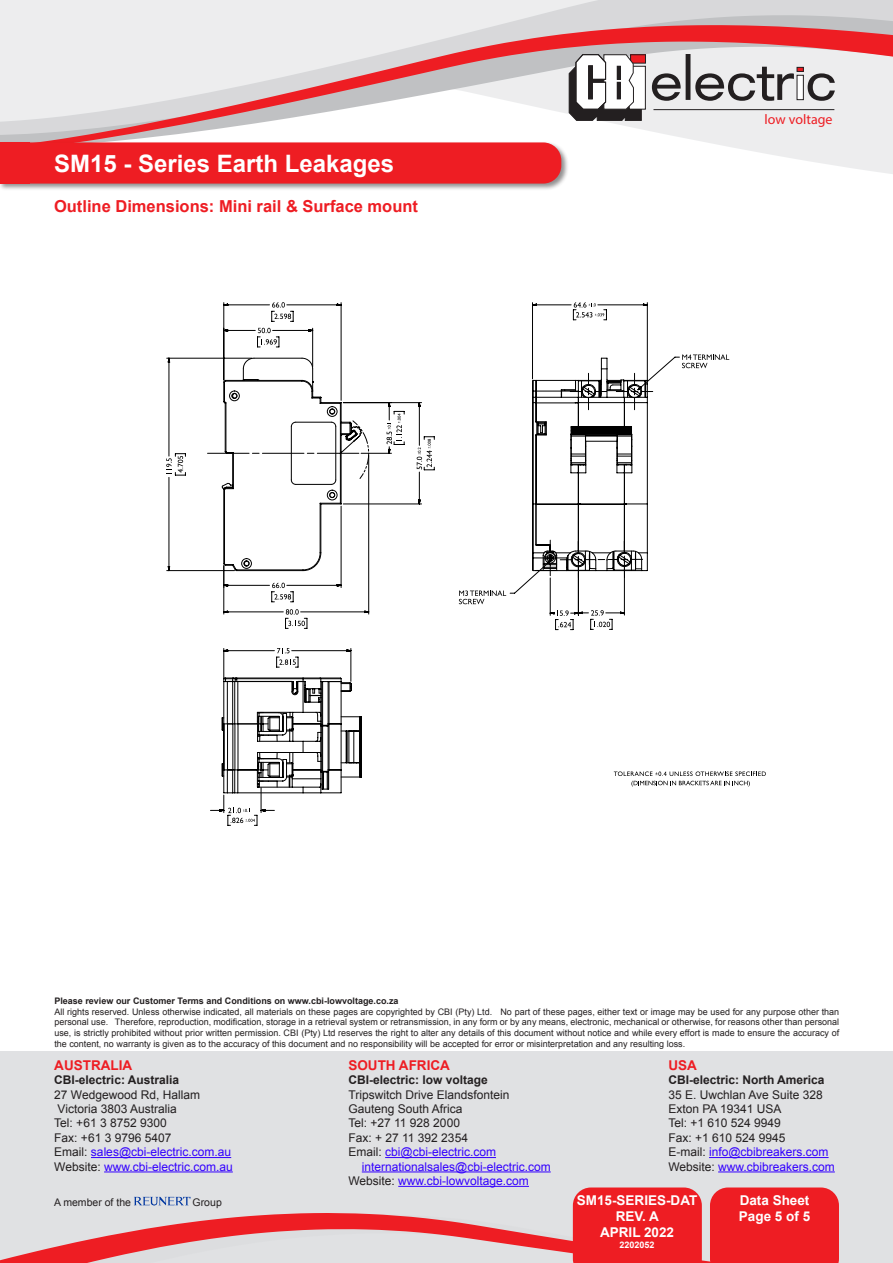
<style>
.page{position:relative;width:893px;height:1263px;background:#fff}
.page>*{position:absolute;margin:0;border:0;box-sizing:border-box;transform-origin:0 0}
.t1{font:700 24px "Arial";color:#fff}
.t2{font:700 16.5px "Arial";color:#ee1d23}
.t3{font:13.95px "Myriad Pro";color:#ee1d23}
.t4{font:700 13.5px/16.2px "Arial";color:#fff;text-align:center}
.t5{font:700 13.5px "Arial";color:#ee1d23}
.t6{font:12px/14.4px "Arial";color:#231f20}
.t7{font:700 12px "Arial";color:#231f20}
.t8{font:12px/14.4px "Arial";color:#30f}
.t9{font:10.5px "Arial";color:#231f20}
.t10{font:9px/10.8px "Arial";color:#231f20;text-align:justify}
.t11{font:700 9px "Arial";color:#231f20}
.t12{font:700 9px "Arial";color:#fff}
.s1{color:#30f}
.s2{color:#231f20}
</style>
<div class="page">
<div style="left:0;top:1051px;width:893px;height:212px;background:#e0e1e3"></div>
<hr style="left:91px;top:1157px;width:140px;height:1px;background:#30f">
<hr style="left:104px;top:1171px;width:129px;height:1px;background:#30f">
<hr style="left:385px;top:1157px;width:111px;height:1px;background:#30f">
<hr style="left:362px;top:1171px;width:189px;height:1px;background:#30f">
<hr style="left:398px;top:1186px;width:131px;height:1px;background:#30f">
<hr style="left:709px;top:1157px;width:120px;height:1px;background:#30f">
<hr style="left:718px;top:1171px;width:117px;height:1px;background:#30f">
<svg style="left:754px;top:151px;width:139px;height:23px;fill:#ededee"></svg>
<svg style="left:0;top:0;width:893px;height:14px;background:#e5e5e6"></svg>
<svg style="left:0;top:14px;width:893px;height:11px;background:#dfe0e1"></svg>
<svg style="left:2px;top:25px;width:891px;height:126px;fill:#ededee"></svg>
<svg style="left:0;top:25px;width:2px;height:116px"></svg>
<hr style="left:653px;top:109px;width:181px;height:1px;background:#231f20">
<div style="left:630px;top:54px;width:16px;height:9px;background:#ee1d23"></div>
<div style="left:630px;top:54px;width:16px;height:10px;border:1px solid #231f20"></div>
<div style="left:629px;top:66px;width:16px;height:43px;background:#fff"></div>
<div style="left:629px;top:66px;width:17px;height:44px;border:1px solid #231f20"></div>
<svg style="left:569px;top:53px;width:72px;height:68px"></svg>
<svg style="left:652px;top:54px;width:183px;height:47px;background:#bbb9ba"></svg>
<div style="left:0;top:141px;width:569px;height:50px;background:#231f20;opacity:.5"></div>
<div style="left:0;top:142px;width:561px;height:42px;background:#ee1d23;border-radius:18px"></div>
<div style="left:0;top:142px;width:30px;height:42px;background:#ee1d23"></div>
<svg style="left:0;top:1187px;width:839px;height:76px"></svg>
<svg style="left:166px;top:302px;width:600px;height:507px"></svg>
<p class="t1" style="left:54px;top:146px;width:342px">SM15 - Series Earth Leakages</p>
<p class="t2" style="left:54px;top:194px;width:365px">Outline Dimensions: Mini rail &amp; Surface mount</p>
<h3 class="t3" style="left:764px;top:111px;width:70px">low voltage</h3>
<p class="t11" style="left:54px;top:994px;width:346px">Please review our Customer Terms and Conditions on www.cbi-lowvoltage.co.za</p>
<p class="t10" style="left:54px;top:1006px;width:786px">All rights reserved. Unless otherwise indicated, all materials on these pages are copyrighted by CBI (Pty) Ltd. No part of these pages, either text or image may be used for any purpose other than personal use. Therefore, reproduction, modification, storage in a retrieval system or retransmission, in any form or by any means, electronic, mechanical or otherwise, for reasons other than personal use, is strictly prohibited without prior written permission. CBI (Pty) Ltd reserves the right to alter any details of this document without notice and while every effort is made to ensure the accuracy of the content, no warranty is given as to the accuracy of this document and no responsibility will be accepted for error or misinterpretation and any resulting loss.</p>
<h3 class="t5" style="left:54px;top:1055px;width:79px">AUSTRALIA</h3>
<h3 class="t7" style="left:54px;top:1071px;width:126px">CBI-electric: Australia</h3>
<h3 class="t6" style="left:54px;top:1087px;width:180px">27 Wedgewood Rd, Hallam<br>Victoria 3803 Australia<br>Tel: +61 3 8752 9300<br>Fax: +61 3 9796 5407<br>Email: <span class="s1">sales@cbi-electric.com.au<br></span>Website: <span class="s1">www.cbi-electric.com.au</span></h3>
<p class="t9" style="left:54px;top:1195px;width:79px">A member of the</p>
<p class="t9" style="left:193px;top:1195px;width:31px">Group</p>
<h3 class="t5" style="left:348px;top:1055px;width:103px">SOUTH AFRICA</h3>
<h3 class="t7" style="left:348px;top:1071px;width:141px">CBI-electric: low voltage</h3>
<h3 class="t6" style="left:348px;top:1087px;width:162px">Tripswitch Drive Elandsfontein<br>Gauteng South Africa<br>Tel: +27 11 928 2000<br>Fax: + 27 11 392 2354<br>Email: <span class="s1">cbi@cbi-electric.com</span></h3>
<h3 class="t8" style="left:348px;top:1159px;width:204px;text-indent:13px">internationalsales@cbi-electric.com<br><span class="s2">Website:</span> www.cbi-lowvoltage.com</h3>
<h3 class="t5" style="left:668px;top:1055px;width:30px">USA</h3>
<h3 class="t7" style="left:668px;top:1071px;width:158px">CBI-electric: North America</h3>
<h3 class="t6" style="left:668px;top:1087px;width:168px">35 E. Uwchlan Ave Suite 328<br>Exton PA 19341 USA<br>Tel: +1 610 524 9949<br>Fax: +1 610 524 9945<br>E-mail: <span class="s1">info@cbibreakers.com<br></span>Website: <span class="s1">www.cbibreakers.com</span></h3>
<h3 class="t4" style="left:577px;top:1192px;width:122px">SM15-SERIES-DAT<br>REV. A<br>APRIL 2022</h3>
<p class="t12" style="left:620px;top:1239px;width:37px">2202052</p>
<h3 class="t4" style="left:739px;top:1192px;width:73px;text-align:left">Data Sheet<br>Page 5 of 5</h3>
</div>
